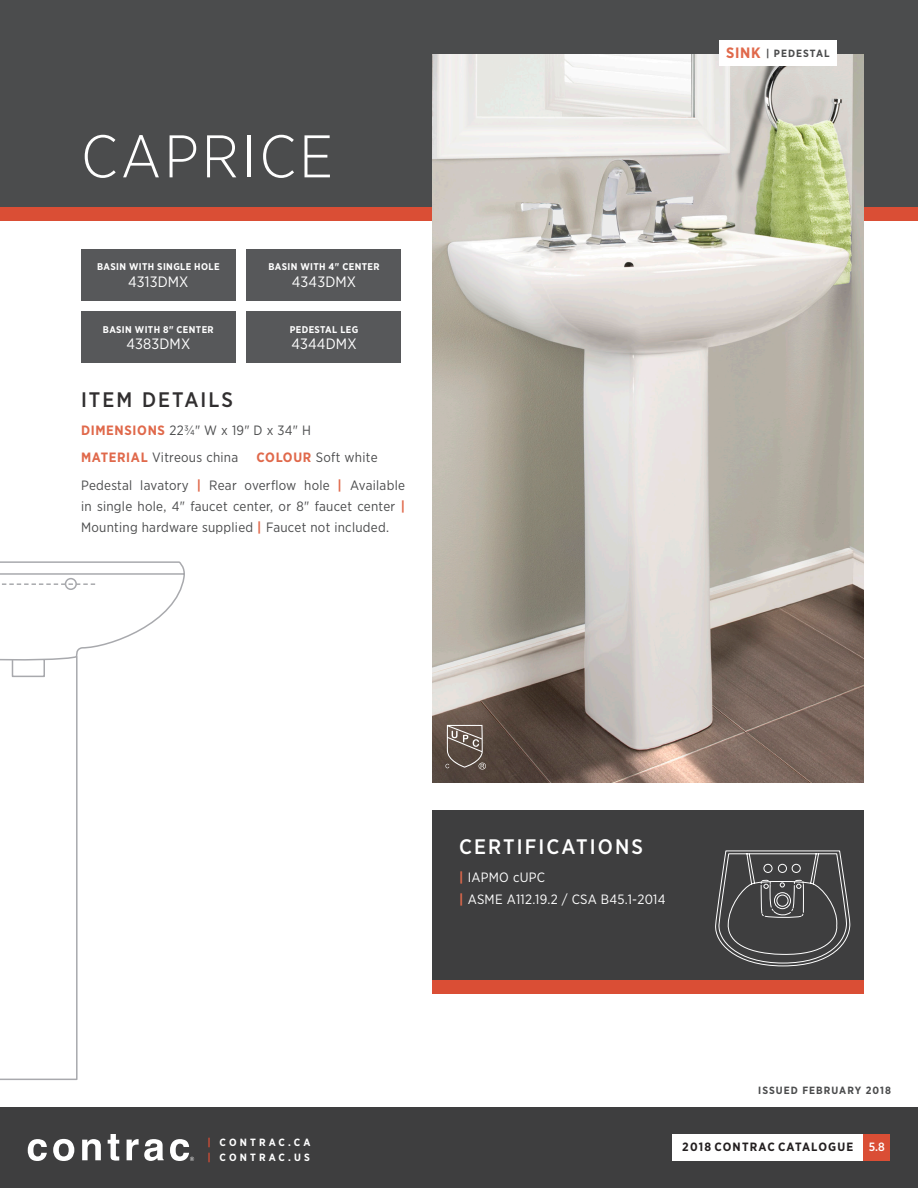
<style>
.page{position:relative;width:918px;height:1188px;background:#fff}
.page>*{position:absolute;margin:0;border:0;box-sizing:border-box;transform-origin:0 0}
.P_Header___Collectio{font:300 60px "Gotham Narrow";letter-spacing:.05em;color:#fff}
.P_Specs___Header__wh{font:500 21px "Gotham Narrow";letter-spacing:.1em;color:#fff}
.P_Specs___Header__gr{font:500 21px "Gotham Narrow";letter-spacing:.1em;color:#312f30}
.P_Model___Number{font:15px "Gotham Narrow";letter-spacing:.01em;color:#fff}
.P_Specs___Body__gray{font:13.5px/21px "Gotham Narrow";letter-spacing:.02em;color:#4b4c4d;text-align:justify}
.P_Specs___Body__whit{font:13.5px "Gotham Narrow";letter-spacing:.02em;color:#fff}
.t1{font:700 12px "Gotham Narrow";letter-spacing:.1em;color:#231f20}
.Page_Numbers{font:500 12px "Gotham Narrow";color:#fff}
.t2{font:700 10.5px "Gotham Narrow";letter-spacing:.1em;color:#4b4c4d}
.t3{font:700 10.5px/15px "Gotham Narrow";letter-spacing:.3em;color:#fff}
.P_Model___Type{font:700 9.75px "Gotham Narrow";letter-spacing:.04em;color:#fff}
.s1{font-weight:700;color:#e0694b}
.s2{font-size:15px;color:#e0694b}
.s3{color:#da4e35}
</style>
<div class="page">
<div style="left:0;top:207px;width:918px;height:14px;background:#da4e35"></div>
<div style="left:0;top:0;width:918px;height:207px;background:#4b4c4d"></div>
<div style="left:0;top:1107px;width:918px;height:81px;background:#3e3e3f"></div>
<svg style="left:28px;top:1139px;width:19px;height:22px"></svg>
<svg style="left:53px;top:1139px;width:21px;height:22px"></svg>
<svg style="left:82px;top:1139px;width:19px;height:21px"></svg>
<svg style="left:108px;top:1134px;width:11px;height:27px"></svg>
<svg style="left:127px;top:1139px;width:37px;height:22px"></svg>
<svg style="left:170px;top:1139px;width:24px;height:22px"></svg>
<div style="left:673px;top:1134px;width:190px;height:27px;background:#fff"></div>
<div style="left:863px;top:1134px;width:27px;height:27px;background:#da4e35"></div>
<img style="left:432px;top:54px;width:432px;height:729px">
<div style="left:719px;top:40px;width:117px;height:26px;background:#fff"></div>
<svg style="left:446px;top:725px;width:40px;height:44px;background:#756860"></svg>
<div style="left:81px;top:249px;width:155px;height:51px;background:#57585a"></div>
<div style="left:247px;top:249px;width:154px;height:51px;background:#57585a"></div>
<div style="left:81px;top:311px;width:155px;height:52px;background:#57585a"></div>
<div style="left:247px;top:311px;width:154px;height:52px;background:#57585a"></div>
<svg style="left:0;top:561px;width:185px;height:519px"></svg>
<svg style="left:0;top:583px;width:95px;height:2px"></svg>
<div style="left:432px;top:810px;width:432px;height:170px;background:#3e3e3f"></div>
<div style="left:432px;top:980px;width:432px;height:13px;background:#da4e35"></div>
<svg style="left:715px;top:850px;width:136px;height:117px"></svg>
<p class="P_Header___Collectio" style="left:81px;top:120px;width:254px">CAPRICE</p>
<p class="P_Model___Type" style="left:97px;top:261px;width:124px">BASIN WITH SINGLE HOLE</p>
<p class="P_Model___Number" style="left:128px;top:272px;width:62px">4313DMX</p>
<p class="P_Model___Type" style="left:103px;top:323px;width:112px">BASIN WITH 8" CENTER</p>
<p class="P_Model___Number" style="left:126px;top:335px;width:65px">4383DMX</p>
<p class="P_Model___Type" style="left:268px;top:261px;width:113px">BASIN WITH 4" CENTER</p>
<p class="P_Model___Number" style="left:292px;top:272px;width:66px">4343DMX</p>
<p class="P_Model___Type" style="left:290px;top:323px;width:70px">PEDESTAL LEG</p>
<p class="P_Model___Number" style="left:291px;top:335px;width:67px">4344DMX</p>
<p class="P_Specs___Header__gr" style="left:81px;top:386px;width:154px">ITEM DETAILS</p>
<p class="P_Specs___Body__gray" style="left:81px;top:419px;width:231px"><span class="s1">DIMENSIONS</span> 22¾" W x 19" D x 34" H</p>
<p class="P_Specs___Body__gray" style="left:81px;top:447px;width:159px"><span class="s1">MATERIAL</span> Vitreous china</p>
<p class="P_Specs___Body__gray" style="left:256px;top:447px;width:123px"><span class="s1">COLOUR</span> Soft white</p>
<p class="P_Specs___Body__gray" style="left:81px;top:475px;width:326px">Pedestal lavatory <span class="s1">|</span> Rear overflow hole <span class="s1">|</span> Available in single hole, 4" faucet center, or 8" faucet center <span class="s1">| </span>Mounting hardware supplied <span class="s1">|</span> Faucet not included.</p>
<p class="t2" style="left:726px;top:47px;width:105px"><span class="s2">SINK</span> | PEDESTAL</p>
<p class="t3" style="left:208px;top:1134px;width:105px"><span class="s3">|</span> CONTRAC.CA <span class="s3">|</span> CONTRAC.US</p>
<p class="P_Specs___Header__wh" style="left:459px;top:833px;width:185px">CERTIFICATIONS</p>
<p class="P_Specs___Body__whit" style="left:459px;top:869px;width:88px"><span class="s1">|</span> IAPMO cUPC</p>
<p class="P_Specs___Body__whit" style="left:459px;top:891px;width:208px"><span class="s1">|</span> ASME A112.19.2 / CSA B45.1-2014</p>
<p class="t2" style="left:758px;top:1083px;width:134px">ISSUED FEBRUARY 2018</p>
<p class="t1" style="left:682px;top:1140px;width:173px">2018 CONTRAC CATALOGUE</p>
<p class="Page_Numbers" style="left:869px;top:1139px;width:17px">5.8</p>
</div>
